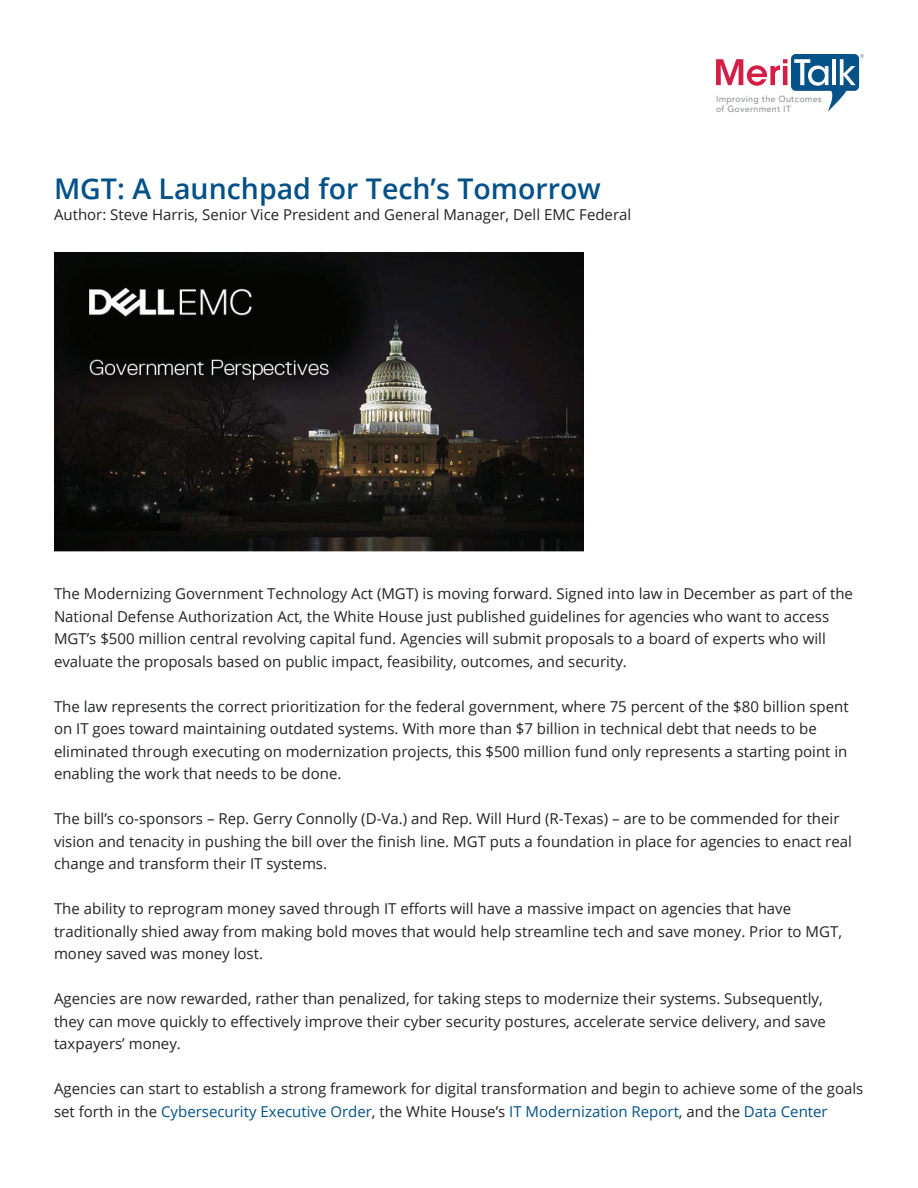
<style>
.page{position:relative;width:918px;height:1188px;background:#fff}
.page>*{position:absolute;margin:0;border:0;box-sizing:border-box;transform-origin:0 0}
.t1{font:600 28.5px "Open Sans";color:#035188}
.t2{font:15px/22.5px "Open Sans";color:#222323}
.t3{font:500 8.85px/9.9px "Avenir";letter-spacing:.03em;color:#939598}
.s1{color:#035188}
</style>
<div class="page">
<img style="left:54px;top:252px;width:530px;height:299px">
<svg style="left:716px;top:54px;width:148px;height:58px"></svg>
<h1 class="t1" style="left:54px;top:169px;width:548px">MGT: A Launchpad for Tech’s Tomorrow</h1>
<p class="t2" style="left:54px;top:203px;width:579px">Author: Steve Harris, Senior Vice President and General Manager, Dell EMC Federal</p>
<p class="t3" style="left:716px;top:93px;width:107px">Improving the Outcomes of Government IT</p>
<p class="t2" style="left:54px;top:582px;width:801px">The Modernizing Government Technology Act (MGT) is moving forward. Signed into law in December as part of the National Defense Authorization Act, the White House just published guidelines for agencies who want to access MGT’s $500 million central revolving capital fund. Agencies will submit proposals to a board of experts who will evaluate the proposals based on public impact, feasibility, outcomes, and security.</p>
<p class="t2" style="left:54px;top:695px;width:796px">The law represents the correct prioritization for the federal government, where 75 percent of the $80 billion spent on IT goes toward maintaining outdated systems. With more than $7 billion in technical debt that needs to be eliminated through executing on modernization projects, this $500 million fund only represents a starting point in enabling the work that needs to be done.</p>
<p class="t2" style="left:54px;top:807px;width:799px">The bill’s co-sponsors – Rep. Gerry Connolly (D-Va.) and Rep. Will Hurd (R-Texas) – are to be commended for their vision and tenacity in pushing the bill over the finish line. MGT puts a foundation in place for agencies to enact real change and transform their IT systems.</p>
<p class="t2" style="left:54px;top:897px;width:790px">The ability to reprogram money saved through IT efforts will have a massive impact on agencies that have traditionally shied away from making bold moves that would help streamline tech and save money. Prior to MGT, money saved was money lost.</p>
<p class="t2" style="left:54px;top:987px;width:773px">Agencies are now rewarded, rather than penalized, for taking steps to modernize their systems. Subsequently, they can move quickly to effectively improve their cyber security postures, accelerate service delivery, and save taxpayers’ money.</p>
<p class="t2" style="left:54px;top:1077px;width:811px">Agencies can start to establish a strong framework for digital transformation and begin to achieve some of the goals set forth in the <span class="s1">Cybersecurity Executive Order</span>, the White House’s <span class="s1">IT Modernization Report</span>, and the <span class="s1">Data Center</span></p>
</div>
